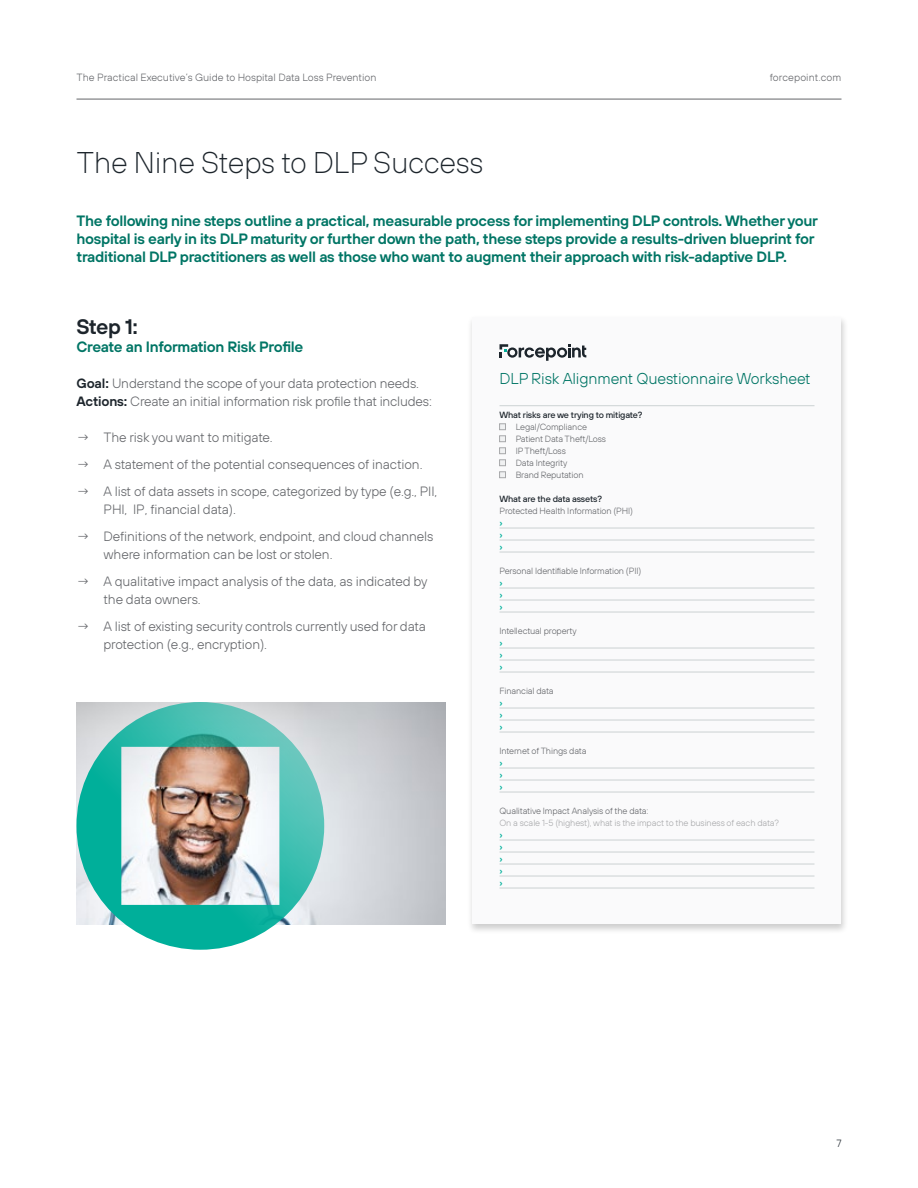
<style>
.page{position:relative;width:918px;height:1188px;background:#fff}
.page>*{position:absolute;margin:0;border:0;box-sizing:border-box;transform-origin:0 0}
.t1{font:200 30px "FP Sans";letter-spacing:-.015em;color:#1d252c}
.t2{font:600 21px "FP Sans";color:#1d252c}
.t3{font:300 15.75px "FP Sans";letter-spacing:-.01em;color:#007565}
.t4{font:600 15px/18px "FP Sans";letter-spacing:-.02em;color:#007565}
.t5{font:300 13.5px/18px "FP Sans";letter-spacing:-.01em;color:#636569}
.t6{font:300 10.5px "FP Sans";color:#636569}
.t7{font:300 10.5px "FP Sans";color:#1d252c}
.t8{font:300 9px/12px "FP Sans";letter-spacing:-.015em;color:#636569}
.t9{font:300 9px "FP Sans";letter-spacing:-.015em;color:#a7a8aa}
.t10{font:500 9px "FP Sans";letter-spacing:-.015em;color:#1d252c}
.t11{font:600 9px/12px "FP Sans";color:#00af9a;text-align:justify}
.s1{font-weight:600;color:#1d252c}
</style>
<div class="page">
<hr style="left:76px;top:99px;width:766px;height:1px;background:#636569">
<div style="left:468px;top:315px;width:381px;height:620px;background:#000;opacity:.2"></div>
<div style="left:472px;top:317px;width:370px;height:607px;background:#fafafb"></div>
<hr style="left:500px;top:405px;width:314px;height:1px;background:#ccd2d3">
<hr style="left:500px;top:528px;width:314px;height:1px;background:#ccd2d3">
<hr style="left:500px;top:540px;width:314px;height:1px;background:#ccd2d3">
<hr style="left:500px;top:552px;width:314px;height:1px;background:#ccd2d3">
<hr style="left:500px;top:588px;width:314px;height:1px;background:#ccd2d3">
<hr style="left:500px;top:600px;width:314px;height:1px;background:#ccd2d3">
<hr style="left:500px;top:612px;width:314px;height:1px;background:#ccd2d3">
<hr style="left:500px;top:648px;width:314px;height:1px;background:#ccd2d3">
<hr style="left:500px;top:660px;width:314px;height:1px;background:#ccd2d3">
<hr style="left:500px;top:672px;width:314px;height:1px;background:#ccd2d3">
<hr style="left:500px;top:708px;width:314px;height:1px;background:#ccd2d3">
<hr style="left:500px;top:720px;width:314px;height:1px;background:#ccd2d3">
<hr style="left:500px;top:732px;width:314px;height:1px;background:#ccd2d3">
<hr style="left:500px;top:768px;width:314px;height:1px;background:#ccd2d3">
<hr style="left:500px;top:780px;width:314px;height:1px;background:#ccd2d3">
<hr style="left:500px;top:792px;width:314px;height:1px;background:#ccd2d3">
<hr style="left:500px;top:840px;width:314px;height:1px;background:#ccd2d3">
<hr style="left:500px;top:852px;width:314px;height:1px;background:#ccd2d3">
<hr style="left:500px;top:864px;width:314px;height:1px;background:#ccd2d3">
<hr style="left:500px;top:876px;width:314px;height:1px;background:#ccd2d3">
<hr style="left:500px;top:888px;width:314px;height:1px;background:#ccd2d3">
<svg style="left:500px;top:344px;width:86px;height:17px"></svg>
<svg style="left:499px;top:424px;width:7px;height:6px"></svg>
<svg style="left:499px;top:436px;width:7px;height:6px"></svg>
<svg style="left:499px;top:448px;width:7px;height:6px"></svg>
<svg style="left:499px;top:460px;width:7px;height:6px"></svg>
<svg style="left:499px;top:472px;width:7px;height:6px"></svg>
<img style="left:76px;top:702px;width:248px;height:248px">
<p class="t6" style="left:76px;top:71px;width:301px">The Practical Executive’s Guide to Hospital Data Loss Prevention</p>
<p class="t6" style="left:770px;top:71px;width:73px">forcepoint.com</p>
<h1 class="t1" style="left:76px;top:144px;width:409px">The Nine Steps to DLP Success</h1>
<p class="t4" style="left:76px;top:211px;width:743px">The following nine steps outline a practical, measurable process for implementing DLP controls. Whether your hospital is early in its DLP maturity or further down the path, these steps provide a results-driven blueprint for traditional DLP practitioners as well as those who want to augment their approach with risk-adaptive DLP.</p>
<h2 class="t2" style="left:76px;top:313px;width:63px">Step 1:</h2>
<p class="t4" style="left:76px;top:338px;width:228px">Create an Information Risk Profile</p>
<p class="t5" style="left:76px;top:374px;width:357px"><span class="s1">Goal:</span> Understand the scope of your data protection needs.<br><span class="s1">Actions:</span> Create an initial information risk profile that includes:</p>
<p class="t5" style="left:76px;top:428px;width:198px">→ The risk you want to mitigate.</p>
<p class="t5" style="left:76px;top:455px;width:348px">→ A statement of the potential consequences of inaction.</p>
<p class="t5" style="left:104px;top:482px;width:335px;text-indent:-27px">→ A list of data assets in scope, categorized by type (e.g., PII,<br>PHI, IP, financial data).</p>
<p class="t5" style="left:104px;top:527px;width:332px;text-indent:-27px">→ Definitions of the network, endpoint, and cloud channels where information can be lost or stolen.</p>
<p class="t5" style="left:104px;top:572px;width:325px;text-indent:-27px">→ A qualitative impact analysis of the data, as indicated by the data owners.</p>
<p class="t5" style="left:104px;top:617px;width:324px;text-indent:-27px">→ A list of existing security controls currently used for data protection (e.g., encryption).</p>
<p class="t3" style="left:500px;top:369px;width:313px">DLP Risk Alignment Questionnaire Worksheet</p>
<p class="t10" style="left:500px;top:409px;width:145px">What risks are we trying to mitigate?</p>
<p class="t8" style="left:516px;top:421px;width:92px">Legal/Compliance<br>Patient Data Theft/Loss<br>IP Theft/Loss<br>Data Integrity<br>Brand Reputation</p>
<p class="t10" style="left:499px;top:493px;width:104px">What are the data assets?</p>
<p class="t8" style="left:499px;top:505px;width:135px">Protected Health Information (PHI)</p>
<p class="t11" style="left:499px;top:516px;width:5px">› › ›</p>
<p class="t8" style="left:499px;top:564px;width:143px">Personal Identifiable Information (PII)</p>
<p class="t11" style="left:499px;top:576px;width:5px">› › ›</p>
<p class="t8" style="left:499px;top:624px;width:79px">Intellectual property</p>
<p class="t11" style="left:499px;top:636px;width:5px">› › ›</p>
<p class="t8" style="left:499px;top:684px;width:56px">Financial data</p>
<p class="t11" style="left:499px;top:696px;width:5px">› › ›</p>
<p class="t8" style="left:499px;top:744px;width:88px">Internet of Things data</p>
<p class="t11" style="left:499px;top:756px;width:5px">› › ›</p>
<p class="t8" style="left:499px;top:804px;width:150px">Qualitative Impact Analysis of the data:</p>
<p class="t9" style="left:499px;top:817px;width:281px">On a scale 1-5 (highest), what is the impact to the business of each data?</p>
<p class="t11" style="left:499px;top:828px;width:5px">› › › › ›</p>
<p class="t7" style="left:836px;top:1137px;width:7px">7</p>
</div>
